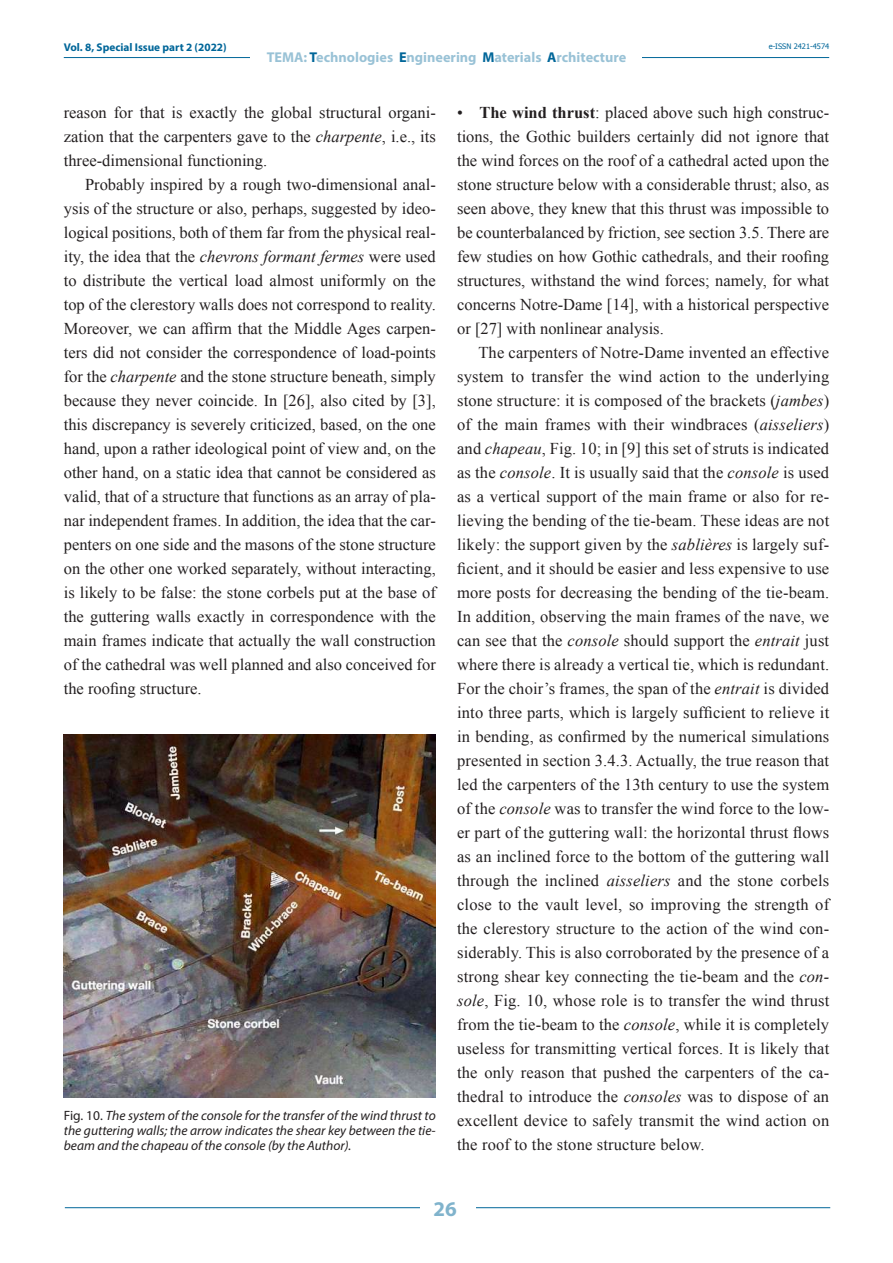
<style>
.page{position:relative;width:893px;height:1263px;background:#fff}
.page>*{position:absolute;margin:0;border:0;box-sizing:border-box;transform-origin:0 0}
.t1{font:700 21px "Myriad Pro";color:#80b3cc}
.t2{font:16.5px/24px "Times New Roman";color:#231f20;text-align:justify}
.t3{font:700 14.25px "Myriad Pro";color:#99c2d6}
.t4{font:italic 13.5px/15px "Myriad Pro";color:#231f20;text-align:justify}
.t5{font:700 11.25px "Myriad Pro";color:#069}
.t6{font:7.5px "Tahoma";color:#069}
.s1{color:#069}
.s2{font-style:italic}
.s3{font-style:normal}
.s4{font-weight:700}
</style>
<div class="page">
<hr style="left:64px;top:57px;width:765px;height:1px;background:#069">
<div style="left:251px;top:48px;width:391px;height:17px;background:#fff"></div>
<hr style="left:65px;top:1207px;width:765px;height:1px;background:#069">
<div style="left:420px;top:1195px;width:55px;height:25px;background:#fff"></div>
<img style="left:64px;top:734px;width:372px;height:363px">
<p class="t5" style="left:64px;top:40px;width:164px">Vol. 8, Special Issue part 2 (2022)</p>
<p class="t3" style="left:267px;top:48px;width:361px">TEMA: <span class="s1">T</span>echnologies <span class="s1">E</span>ngineering <span class="s1">M</span>aterials <span class="s1">A</span>rchitecture</p>
<p class="t6" style="left:769px;top:41px;width:62px">e-ISSN 2421-4574</p>
<p class="t2" style="left:64px;top:100px;width:374px">reason for that is exactly the global structural organi&shy;zation that the carpenters gave to the <span class="s2">charpente</span>, i.e., its three-dimensional functioning.</p>
<p class="t2" style="left:64px;top:172px;width:374px;text-indent:21px">Probably inspired by a rough two-dimensional anal&shy;ysis of the structure or also, perhaps, suggested by ideo&shy;logical positions, both of them far from the physical real&shy;ity, the idea that the <span class="s2">chevrons formant fermes</span> were used to distribute the vertical load almost uniformly on the top of the clerestory walls does not correspond to reality.<br>Moreover, we can affirm that the Middle Ages carpen&shy;ters did not consider the correspondence of load-points for the <span class="s2">charpente</span> and the stone structure beneath, simply because they never coincide. In [26], also cited by [3], this discrepancy is severely criticized, based, on the one hand, upon a rather ideological point of view and, on the other hand, on a static idea that cannot be considered as valid, that of a structure that functions as an array of pla&shy;nar independent frames. In addition, the idea that the car&shy;penters on one side and the masons of the stone structure on the other one worked separately, without interacting, is likely to be false: the stone corbels put at the base of the guttering walls exactly in correspondence with the main frames indicate that actually the wall construction of the cathedral was well planned and also conceived for the roofing structure.</p>
<p class="t4" style="left:64px;top:1108px;width:374px"><span class="s3">Fig. 10.</span> The system of the console for the transfer of the wind thrust to the guttering walls; the arrow indicates the shear key between the tie&shy;beam and the chapeau of the console (by the Author).</p>
<p class="t2" style="left:457px;top:100px;width:374px">• <span class="s4">The wind thrust</span>: placed above such high construc&shy;tions, the Gothic builders certainly did not ignore that the wind forces on the roof of a cathedral acted upon the stone structure below with a considerable thrust; also, as seen above, they knew that this thrust was impossible to be counterbalanced by friction, see section 3.5. There are few studies on how Gothic cathedrals, and their roofing structures, withstand the wind forces; namely, for what concerns Notre-Dame [14], with a historical perspective or [27] with nonlinear analysis.</p>
<p class="t2" style="left:457px;top:340px;width:374px;text-indent:21px">The carpenters of Notre-Dame invented an effective system to transfer the wind action to the underlying stone structure: it is composed of the brackets (<span class="s2">jambes</span>) of the main frames with their windbraces (<span class="s2">aisseliers</span>) and <span class="s2">chapeau</span>, Fig. 10; in [9] this set of struts is indicated as the <span class="s2">console</span>. It is usually said that the <span class="s2">console</span> is used as a vertical support of the main frame or also for re&shy;lieving the bending of the tie-beam. These ideas are not likely: the support given by the <span class="s2">sablières</span> is largely suf&shy;ficient, and it should be easier and less expensive to use more posts for decreasing the bending of the tie-beam.<br>In addition, observing the main frames of the nave, we can see that the <span class="s2">console</span> should support the <span class="s2">entrait</span> just where there is already a vertical tie, which is redundant.<br>For the choir’s frames, the span of the <span class="s2">entrait</span> is divided into three parts, which is largely sufficient to relieve it in bending, as confirmed by the numerical simulations presented in section 3.4.3. Actually, the true reason that led the carpenters of the 13th century to use the system of the <span class="s2">console</span> was to transfer the wind force to the low&shy;er part of the guttering wall: the horizontal thrust flows as an inclined force to the bottom of the guttering wall through the inclined <span class="s2">aisseliers</span> and the stone corbels close to the vault level, so improving the strength of the clerestory structure to the action of the wind con&shy;siderably. This is also corroborated by the presence of a strong shear key connecting the tie-beam and the <span class="s2">con&shy;sole</span>, Fig. 10, whose role is to transfer the wind thrust from the tie-beam to the <span class="s2">console</span>, while it is completely useless for transmitting vertical forces. It is likely that the only reason that pushed the carpenters of the ca&shy;thedral to introduce the <span class="s2">consoles</span> was to dispose of an excellent device to safely transmit the wind action on the roof to the stone structure below.</p>
<p class="t1" style="left:434px;top:1195px;width:25px">26</p>
</div>
